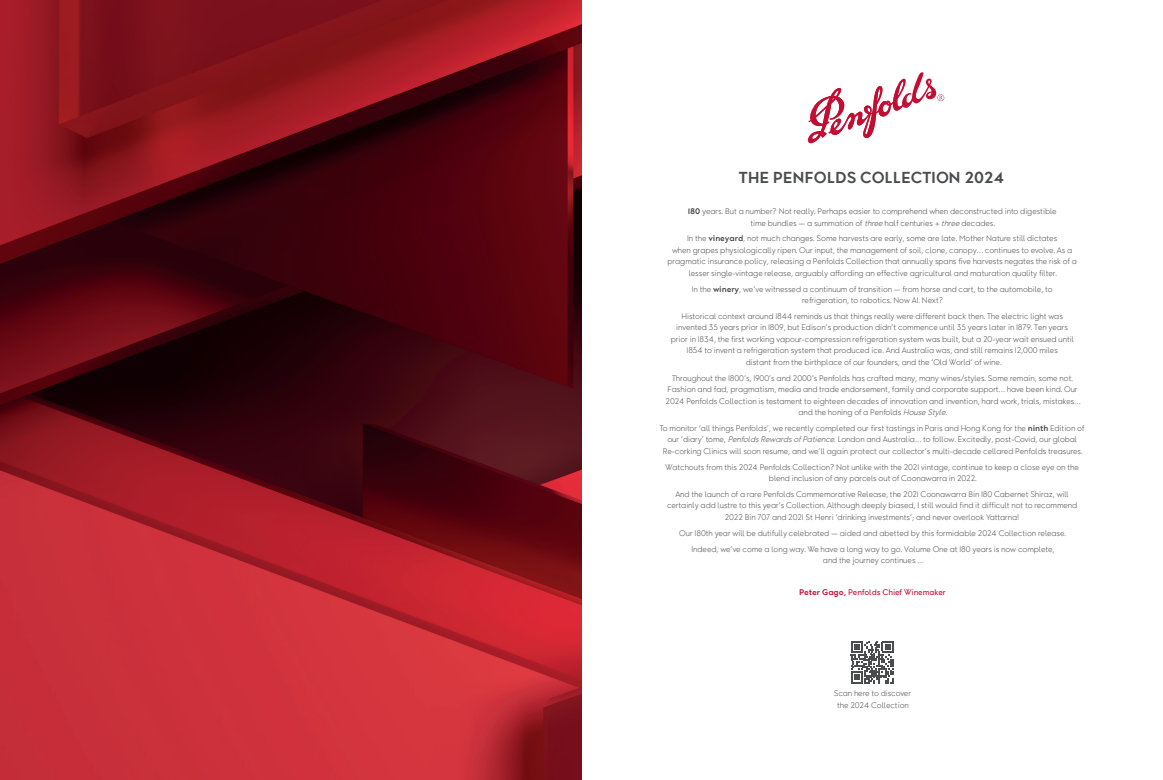
<style>
.page{position:relative;width:1163px;height:780px;background:#fff}
.page>*{position:absolute;margin:0;border:0;box-sizing:border-box;transform-origin:0 0}
.Body_copy{font:700 16px "Charles";letter-spacing:-.01em;color:#4b4c4d}
.Body_copy-2{font:300 8.2px/11.5px "Charles";letter-spacing:-.01em;color:#4b4c4d;text-align:center}
.Body_copy-3{font:8.2px "Charles";letter-spacing:-.01em;color:#c30e33}
.s1{font-weight:700}
.s2{font-style:italic}
</style>
<div class="page">
<img style="left:0;top:0;width:581px;height:780px">
<svg style="left:807px;top:72px;width:137px;height:72px"></svg>
<svg style="left:850px;top:641px;width:43px;height:42px"></svg>
<p class="Body_copy" style="left:738px;top:168px;width:267px">THE PENFOLDS COLLECTION 2024</p>
<p class="Body_copy-2" style="left:687px;top:206px;width:370px"><span class="s1">180</span> years. But a number? Not really. Perhaps easier to comprehend when deconstructed into digestible time bundles — a summation of <span class="s2">three</span> half centuries + <span class="s2">three</span> decades.</p>
<p class="Body_copy-2" style="left:667px;top:233px;width:411px">In the <span class="s1">vineyard</span>, not much changes. Some harvests are early, some are late. Mother Nature still dictates<br>when grapes physiologically ripen. Our input, the management of soil, clone, canopy… continues to evolve. As a pragmatic insurance policy, releasing a Penfolds Collection that annually spans five harvests negates the risk of a lesser single-vintage release, arguably affording an effective agricultural and maturation quality filter.</p>
<p class="Body_copy-2" style="left:691px;top:283px;width:362px">In the <span class="s1">winery</span>, we’ve witnessed a continuum of transition — from horse and cart, to the automobile, to refrigeration, to robotics. Now AI. Next?</p>
<p class="Body_copy-2" style="left:670px;top:310px;width:404px">Historical context around 1844 reminds us that things really were different back then. The electric light was invented 35 years prior in 1809, but Edison’s production didn’t commence until 35 years later in 1879. Ten years prior in 1834, the first working vapour-compression refrigeration system was built, but a 20-year wait ensued until 1854 to invent a refrigeration system that produced ice. And Australia was, and still remains 12,000 miles<br>distant from the birthplace of our founders, and the ‘Old World’ of wine.</p>
<p class="Body_copy-2" style="left:665px;top:372px;width:416px">Throughout the 1800’s, 1900’s and 2000’s Penfolds has crafted many, many wines/styles. Some remain, some not.<br>Fashion and fad, pragmatism, media and trade endorsement, family and corporate support… have been kind. Our 2024 Penfolds Collection is testament to eighteen decades of innovation and invention, hard work, trials, mistakes… and the honing of a Penfolds <span class="s2">House Style.</span></p>
<p class="Body_copy-2" style="left:659px;top:422px;width:426px">To monitor ‘all things Penfolds’, we recently completed our first tastings in Paris and Hong Kong for the <span class="s1">ninth</span> Edition of our ‘diary’ tome, <span class="s2">PenfoldsRewardsofPatience.</span>London and Australia… to follow. Excitedly, post-Covid, our global<br>Re-corking Clinics will soon resume, and we’ll again protect our collector’s multi-decade cellared Penfolds treasures.</p>
<p class="Body_copy-2" style="left:665px;top:461px;width:415px">Watchouts from this 2024 Penfolds Collection? Not unlike with the 2021 vintage, continue to keep a close eye on the blend inclusion of any parcels out of Coonawarra in 2022.</p>
<p class="Body_copy-2" style="left:667px;top:488px;width:411px">And the launch of a rare Penfolds Commemorative Release, the 2021 Coonawarra Bin 180 Cabernet Shiraz, will certainly add lustre to this year’s Collection. Although deeply biased, I still would find it difficult not to recommend<br>2022 Bin 707 and 2021 St Henri ‘drinking investments’; and never overlook Yattarna!</p>
<p class="Body_copy-2" style="left:679px;top:527px;width:388px">Our 180th year will be dutifully celebrated — aided and abetted by this formidable 2024 Collection release.</p>
<p class="Body_copy-2" style="left:691px;top:543px;width:364px">Indeed, we’ve come a long way. We have a long way to go. Volume One at 180 years is now complete, and the journey continues …</p>
<p class="Body_copy-3" style="left:799px;top:587px;width:148px"><span class="s1">Peter Gago,</span> Penfolds Chief Winemaker</p>
<p class="Body_copy-2" style="left:833px;top:687px;width:79px">Scan here to discover the 2024 Collection</p>
</div>
